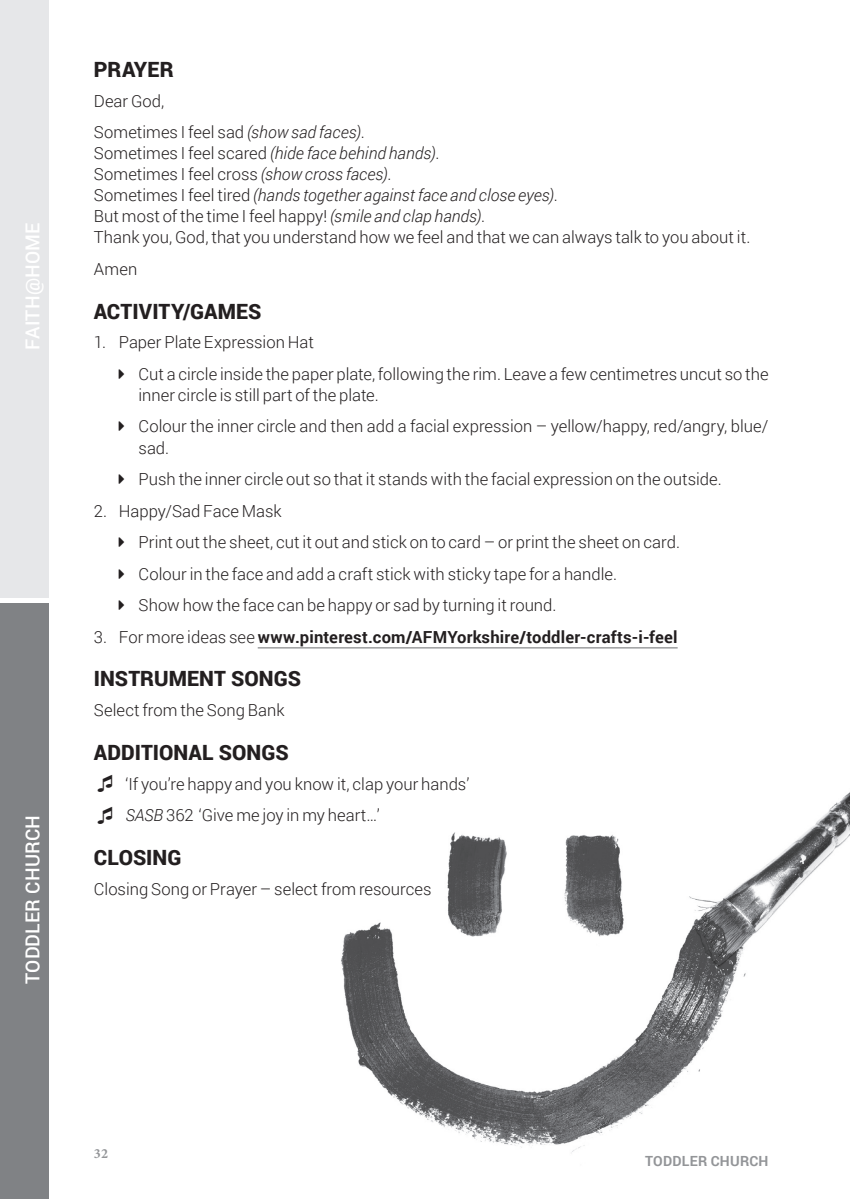
<style>
.page{position:relative;width:850px;height:1199px;background:#fff}
.page>*{position:absolute;margin:0;border:0;box-sizing:border-box;transform-origin:0 0}
.t1{font:900 21px "Roboto";letter-spacing:.005em;color:#231f20}
.t2{font:500 19.25px "Roboto";letter-spacing:.01em;color:#fff}
.t3{font:300 16.62px/31.5px "Roboto";color:#231f20}
.t4{font:700 16.62px "Roboto";letter-spacing:.01em;color:#231f20}
.t5{font:700 14px "Roboto";letter-spacing:.02em;color:#939598}
.t6{font:700 14px "Minion Pro";color:#939598}
.s1{font-style:italic}
.s2{font-weight:300}
</style>
<div class="page">
<img style="left:341px;top:792px;width:509px;height:361px">
<hr style="left:258px;top:647px;width:420px;height:1px;background:#6c6d70">
<div style="left:0;top:0;width:49px;height:597px;background:#e6e7e9"></div>
<div style="left:0;top:603px;width:49px;height:595px;background:#808285"></div>
<p class="t2" style="left:19px;top:350px;width:129px;rotate:-90deg">FAITH@HOME</p>
<p class="t2" style="left:19px;top:983px;width:171px;rotate:-90deg">TODDLER CHURCH</p>
<p class="t1" style="left:94px;top:55px;width:81px">PRAYER</p>
<p class="t3" style="left:94px;top:84px;width:272px">Dear God,<br>Sometimes I feel sad <span class="s1">(show sad faces)</span>.</p>
<p class="t3" style="left:94px;top:142px;width:658px;line-height:21px">Sometimes I feel scared <span class="s1">(hide face behind hands)</span>.<br>Sometimes I feel cross <span class="s1">(show cross faces)</span>.<br>Sometimes I feel tired <span class="s1">(hands together against face and close eyes)</span>.<br>But most of the time I feel happy! <span class="s1">(smile and clap hands)</span>.<br>Thank you, God, that you understand how we feel and that we can always talk to you about it.</p>
<p class="t3" style="left:94px;top:252px;width:45px">Amen</p>
<p class="t1" style="left:94px;top:296px;width:169px">ACTIVITY/GAMES</p>
<p class="t3" style="left:139px;top:326px;width:631px;text-indent:-45px">1. Paper Plate Expression Hat<br>Cut a circle inside the paper plate, following the rim. Leave a few centimetres uncut so the</p>
<p class="t3" style="left:139px;top:378px;width:631px">inner circle is still part of the plate.<br>Colour the inner circle and then add a facial expression – yellow/happy, red/angry, blue/</p>
<p class="t3" style="left:139px;top:431px;width:585px">sad.<br>Push the inner circle out so that it stands with the facial expression on the outside.</p>
<p class="t3" style="left:139px;top:494px;width:543px;text-indent:-45px">2. Happy/Sad Face Mask<br>Print out the sheet, cut it out and stick on to card – or print the sheet on card.<br>Colour in the face and add a craft stick with sticky tape for a handle.<br>Show how the face can be happy or sad by turning it round.</p>
<p class="t4" style="left:94px;top:625px;width:585px"><span class="s2">3. For more ideas see</span> www.pinterest.com/AFMYorkshire/toddler-crafts-i-feel</p>
<p class="t1" style="left:94px;top:664px;width:209px">INSTRUMENT SONGS</p>
<p class="t3" style="left:94px;top:693px;width:192px">Select from the Song Bank</p>
<p class="t1" style="left:94px;top:737px;width:196px">ADDITIONAL SONGS</p>
<p class="t3" style="left:125px;top:767px;width:346px">‘If you’re happy and you know it, clap your hands’<br><span class="s1">SASB</span> 362 ‘Give me joy in my heart…’</p>
<p class="t1" style="left:94px;top:842px;width:89px">CLOSING</p>
<p class="t3" style="left:94px;top:872px;width:339px">Closing Song or Prayer – select from resources</p>
<p class="t6" style="left:94px;top:1143px;width:16px">32</p>
<p class="t5" style="left:645px;top:1151px;width:125px">TODDLER CHURCH</p>
</div>
